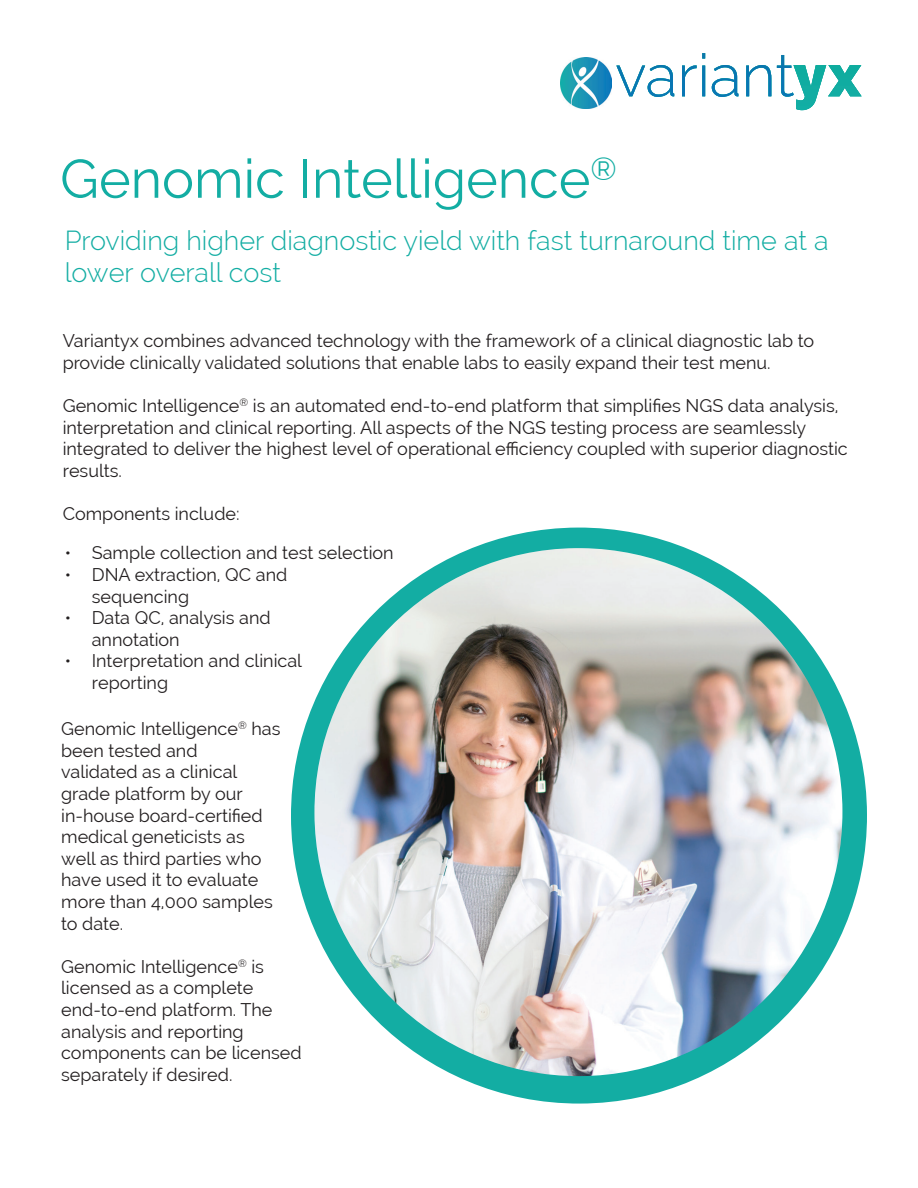
<style>
.page{position:relative;width:918px;height:1188px;background:#fff}
.page>*{position:absolute;margin:0;border:0;box-sizing:border-box;transform-origin:0 0}
.t1{font:54px "Raleway";color:#13ada3}
.t2{font:300 27px/32.4px "Raleway";color:#13ada3}
.t3{font:18px/21.6px "Raleway";color:#231f20}
</style>
<div class="page">
<img style="left:561px;top:57px;width:51px;height:51px">
<svg style="left:616px;top:65px;width:32px;height:32px"></svg>
<img style="left:648px;top:65px;width:26px;height:32px">
<img style="left:682px;top:65px;width:15px;height:31px">
<img style="left:702px;top:53px;width:3px;height:43px">
<img style="left:712px;top:65px;width:26px;height:32px">
<img style="left:746px;top:65px;width:25px;height:31px">
<svg style="left:777px;top:55px;width:85px;height:55px"></svg>
<img style="left:828px;top:65px;width:34px;height:31px">
<svg style="left:291px;top:527px;width:576px;height:577px"></svg>
<img style="left:314px;top:548px;width:529px;height:529px">
<h1 class="t1" style="left:60px;top:147px;width:558px">Genomic Intelligence<sup>®</sup></h1>
<h2 class="t2" style="left:65px;top:224px;width:765px">Providing higher diagnostic yield with fast turnaround time at a lower overall cost</h2>
<p class="t3" style="left:63px;top:330px;width:753px">Variantyx combines advanced technology with the framework of a clinical diagnostic lab to provide clinically validated solutions that enable labs to easily expand their test menu.</p>
<p class="t3" style="left:63px;top:395px;width:787px">Genomic Intelligence<sup>®</sup> is an automated end-to-end platform that simplifies NGS data analysis, interpretation and clinical reporting. All aspects of the NGS testing process are seamlessly integrated to deliver the highest level of operational efficiency coupled with superior diagnostic results.</p>
<p class="t3" style="left:63px;top:503px;width:178px">Components include:</p>
<p class="t3" style="left:65px;top:542px;width:330px">• Sample collection and test selection</p>
<p class="t3" style="left:92px;top:564px;width:197px;text-indent:-27px">• DNA extraction, QC and sequencing</p>
<p class="t3" style="left:92px;top:607px;width:180px;text-indent:-27px">• Data QC, analysis and annotation</p>
<p class="t3" style="left:92px;top:650px;width:212px;text-indent:-27px">• Interpretation and clinical reporting</p>
<p class="t3" style="left:61px;top:718px;width:221px">Genomic Intelligence<sup>®</sup> has been tested and<br>validated as a clinical grade platform by our in-house board-certified medical geneticists as well as third parties who have used it to evaluate more than 4,000 samples to date.</p>
<p class="t3" style="left:61px;top:956px;width:242px">Genomic Intelligence<sup>®</sup> is licensed as a complete end-to-end platform. The analysis and reporting components can be licensed separately if desired.</p>
</div>
